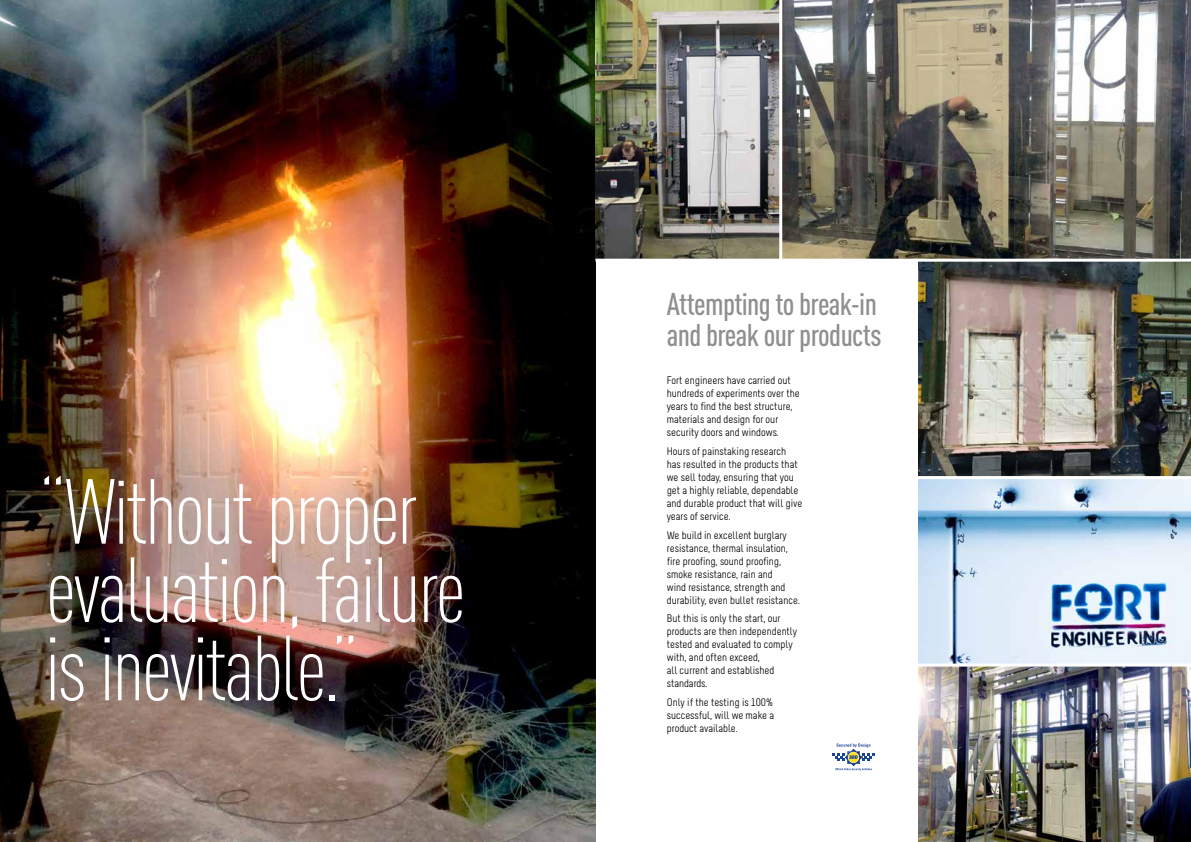
<style>
.page{position:relative;width:1191px;height:842px;background:#fff}
.page>*{position:absolute;margin:0;border:0;box-sizing:border-box;transform-origin:0 0}
.t1{font:300 90.7px/78.3px "DIN Cond";letter-spacing:-.03em;color:#fff}
.t2{font:500 31px/30.6px "DIN Cond";letter-spacing:-.02em;color:#8e9090}
.t3{font:11px/13px "Melbourne";color:#000}
</style>
<div class="page">
<img style="left:0;top:0;width:595px;height:842px">
<img style="left:918px;top:262px;width:273px;height:214px">
<img style="left:595px;top:0;width:596px;height:259px">
<img style="left:918px;top:667px;width:273px;height:175px">
<svg style="left:832px;top:743px;width:42px;height:28px"></svg>
<img style="left:918px;top:479px;width:273px;height:185px">
<hr style="left:779px;top:0;width:3px;height:270px;background:#fff">
<h1 class="t1" style="left:39px;top:472px;width:428px">“Without proper evaluation, failure is inevitable.”</h1>
<h2 class="t2" style="left:667px;top:289px;width:216px">Attempting to break-in and break our products</h2>
<p class="t3" style="left:667px;top:374px;width:134px">Fort engineers have carried out hundreds of experiments over the years to find the best structure, materials and design for our security doors and windows.</p>
<p class="t3" style="left:667px;top:445px;width:137px">Hours of painstaking research has resulted in the products that we sell today, ensuring that you get a highly reliable, dependable and durable product that will give years of service.</p>
<p class="t3" style="left:667px;top:529px;width:135px">We build in excellent burglary resistance, thermal insulation, fire proofing, sound proofing, smoke resistance, rain and<br>wind resistance, strength and durability, even bullet resistance.</p>
<p class="t3" style="left:667px;top:612px;width:132px">But this is only the start, our products are then independently tested and evaluated to comply with, and often exceed,<br>all current and established standards.</p>
<p class="t3" style="left:667px;top:696px;width:109px">Only if the testing is 100% successful, will we make a product available.</p>
</div>
